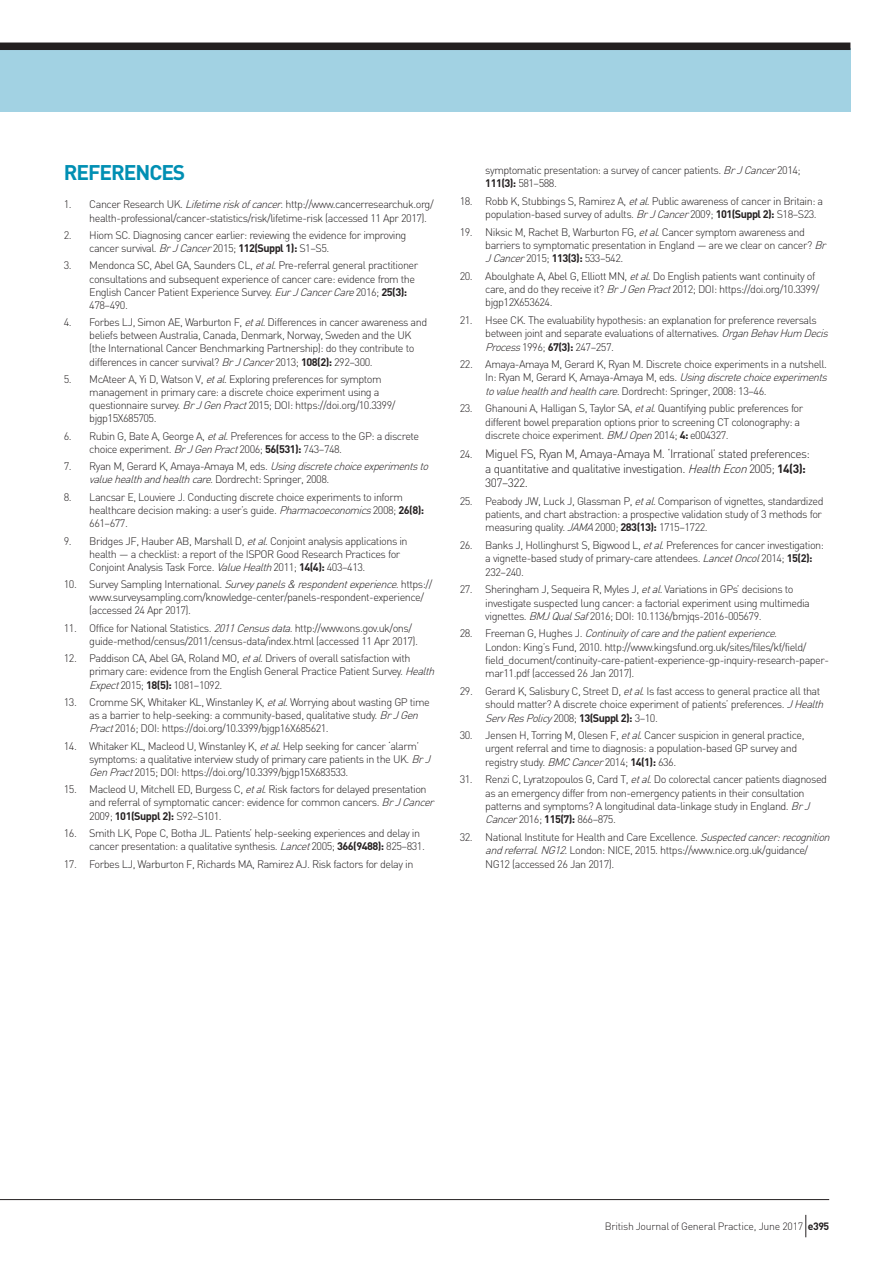
<style>
.page{position:relative;width:893px;height:1263px;background:#fff}
.page>*{position:absolute;margin:0;border:0;box-sizing:border-box;transform-origin:0 0}
.t1{font:700 21px "DIN";letter-spacing:-.05em;color:#008fb3}
.t2{font:300 12px/14.7px "DIN";letter-spacing:-.045em;color:#231f20}
.t3{font:300 10.8px/13.4px "DIN";letter-spacing:-.045em;color:#231f20}
.t4{font:300 10.5px "DIN";letter-spacing:-.025em;color:#231f20}
.s1{font-style:italic}
.s2{font-weight:700}
.s3{font-size:10.8px}
</style>
<div class="page">
<div style="left:0;top:48px;width:850px;height:64px;background:#a2d2e3"></div>
<div style="left:0;top:43px;width:850px;height:7px;background:#231f20"></div>
<hr style="left:0;top:1199px;width:829px;height:1px;background:#231f20">
<svg style="left:805px;top:1215px;width:1px;height:22px"></svg>
<h1 class="t1" style="left:64px;top:159px;width:123px">REFERENCES</h1>
<p class="t3" style="left:89px;top:198px;width:346px;text-indent:-26px">1. Cancer Research UK. <span class="s1">Lifetimeriskofcancer</span>. http://www.cancerresearchuk.org/ health-professional/cancer-statistics/risk/lifetime-risk (accessed 11 Apr 2017).</p>
<p class="t3" style="left:89px;top:228px;width:319px;text-indent:-26px">2. Hiom SC. Diagnosing cancer earlier: reviewing the evidence for improving cancer survival. <span class="s1">BrJCancer</span>2015; <span class="s2">112(Suppl 1):</span> S1–S5.</p>
<p class="t3" style="left:89px;top:259px;width:330px;text-indent:-26px">3. Mendonca SC, Abel GA, Saunders CL, <span class="s1">etal</span>. Pre-referral general practitioner consultations and subsequent experience of cancer care: evidence from the English Cancer Patient Experience Survey. <span class="s1">EurJCancerCare</span>2016; <span class="s2">25(3):<br></span>478–490.</p>
<p class="t3" style="left:89px;top:316px;width:339px;text-indent:-26px">4. Forbes LJ, Simon AE, Warburton F, <span class="s1">etal</span>. Differences in cancer awareness and beliefs between Australia, Canada, Denmark, Norway, Sweden and the UK (the International Cancer Benchmarking Partnership): do they contribute to differences in cancer survival? <span class="s1">BrJCancer</span>2013; <span class="s2">108(2):</span> 292–300.</p>
<p class="t3" style="left:89px;top:372px;width:308px;text-indent:-26px">5. McAteer A, Yi D, Watson V, <span class="s1">etal</span>. Exploring preferences for symptom management in primary care: a discrete choice experiment using a questionnaire survey. <span class="s1">BrJGenPract</span>2015; DOI: https://doi.org/10.3399/ bjgp15X685705.</p>
<p class="t3" style="left:89px;top:429px;width:331px;text-indent:-26px">6. Rubin G, Bate A, George A, <span class="s1">etal</span>. Preferences for access to the GP: a discrete choice experiment. <span class="s1">BrJGenPract</span>2006; <span class="s2">56(531):</span> 743–748.</p>
<p class="t3" style="left:89px;top:460px;width:344px;text-indent:-26px">7 . R y a n M , G e ra rd K , A m a y a - A m a y a M , e d s . <span class="s1">Usingdiscretechoiceexperimentsto valuehealthandhealthcare.</span>Dordrecht: Springer, 2008.</p>
<p class="t3" style="left:89px;top:490px;width:336px;text-indent:-26px">8. Lancsar E, Louviere J. Conducting discrete choice experiments to inform healthcare decision making: a user’s guide. <span class="s1">Pharmacoeconomics</span>2008; <span class="s2">26(8):<br></span>661–677.</p>
<p class="t3" style="left:89px;top:534px;width:320px;text-indent:-26px">9. Bridges JF, Hauber AB, Marshall D, <span class="s1">etal</span>. Conjoint analysis applications in health — a checklist: a report of the ISPOR Good Research Practices for<br>Conjoint Analysis Task Force. <span class="s1">ValueHealth</span>2011; <span class="s2">14(4):</span> 403–413.</p>
<p class="t3" style="left:89px;top:578px;width:345px;text-indent:-26px">10. Survey Sampling International. <span class="s1">Surveypanels&amp; respondentexperience.</span>https:// www.surveysampling.com/knowledge-center/panels-respondent-experience/ (accessed 24 Apr 2017).</p>
<p class="t3" style="left:89px;top:621px;width:334px;text-indent:-26px">11. Office for National Statistics. <span class="s1">2011Censusdata</span>. http://www.ons.gov.uk/ons/ guide-method/census/2011/census-data/index.html (accessed 11 Apr 2017)<span class="s1">.</span></p>
<p class="t3" style="left:89px;top:652px;width:350px;text-indent:-26px">12. Paddison CA, Abel GA, Roland MO, <span class="s1">etal</span>. Drivers of overall satisfaction with primary care: evidence from the English General Practice Patient Survey. <span class="s1">Health<br>Expect</span>2015; <span class="s2">18(5):</span> 1081–1092.</p>
<p class="t3" style="left:89px;top:695px;width:342px;text-indent:-26px">13. Cromme SK, Whitaker KL, Winstanley K, <span class="s1">etal</span>. Worrying about wasting GP time as a barrier to help-seeking: a community-based, qualitative study. <span class="s1">BrJGen<br>Pract</span>2016; DOI: https://doi.org/10.3399/bjgp16X685621.</p>
<p class="t3" style="left:89px;top:739px;width:346px;text-indent:-26px">14. Whitaker KL, Macleod U, Winstanley K, <span class="s1">etal</span>. Help seeking for cancer ‘alarm’ symptoms: a qualitative interview study of primary care patients in the UK. <span class="s1">BrJ<br>GenPract</span>2015; DOI: https://doi.org/10.3399/bjgp15X683533.</p>
<p class="t3" style="left:89px;top:783px;width:349px;text-indent:-26px">15. Macleod U, Mitchell ED, Burgess C, <span class="s1">etal</span>. Risk factors for delayed presentation and referral of symptomatic cancer: evidence for common cancers. <span class="s1">BrJCancer<br></span>2009; <span class="s2">101(Suppl 2):</span> S92–S101.</p>
<p class="t3" style="left:89px;top:826px;width:337px;text-indent:-26px">16. Smith LK, Pope C, Botha JL. Patients’ help-seeking experiences and delay in cancer presentation: a qualitative synthesis. <span class="s1">Lancet</span>2005; <span class="s2">366(9488):</span> 825–831.</p>
<p class="t3" style="left:64px;top:857px;width:351px">17. Forbes LJ, Warburton F, Richards MA, Ramirez AJ. Risk factors for delay in</p>
<p class="t3" style="left:485px;top:163px;width:317px">symptomatic presentation: a survey of cancer patients. <span class="s1">BrJCancer</span>2014;<br><span class="s2">111(3):</span> 581–588.</p>
<p class="t3" style="left:485px;top:194px;width:339px;text-indent:-26px">18. Robb K, Stubbings S, Ramirez A, <span class="s1">etal</span>. Public awareness of cancer in Britain: a population-based survey of adults. <span class="s1">BrJCancer</span>2009; <span class="s2">101(Suppl 2):</span> S18–S23.</p>
<p class="t3" style="left:485px;top:225px;width:345px;text-indent:-26px">19. Niksic M, Rachet B, Warburton FG, <span class="s1">etal</span>. Cancer symptom awareness and barriers to symptomatic presentation in England — are we clear on cancer? <span class="s1">Br<br>JCancer</span>2015; <span class="s2">113(3):</span> 533–542.</p>
<p class="t3" style="left:485px;top:269px;width:336px;text-indent:-26px">20. Aboulghate A, Abel G, Elliott MN, <span class="s1">etal</span>. Do English patients want continuity of care, and do they receive it? <span class="s1">BrJGenPract</span>2012; DOI: https://doi.org/10.3399/ bjgp12X653624.</p>
<p class="t3" style="left:485px;top:313px;width:348px;text-indent:-26px">21. Hsee CK. The evaluability hypothesis: an explanation for preference reversals between joint and separate evaluations of alternatives. <span class="s1">OrganBehavHum Decis<br>Process</span>1996; <span class="s2">67(3):</span> 247–257.</p>
<p class="t3" style="left:485px;top:357px;width:347px;text-indent:-26px">22. Amaya-Amaya M, Gerard K, Ryan M. Discrete choice experiments in a nutshell.<br>I n : R ya n M , G e ra rd K , A m a ya - A m a ya M , e d s . <span class="s1">Usingdiscretechoiceexperiments tovaluehealthandhealthcare.</span>Dordrecht: Springer, 2008: 13–46.</p>
<p class="t3" style="left:485px;top:402px;width:319px;text-indent:-26px">23. Ghanouni A, Halligan S, Taylor SA, <span class="s1">etal</span>. Quantifying public preferences for different bowel preparation options prior to screening CT colonography: a discrete choice experiment. <span class="s1">BMJOpen</span>2014; <span class="s2">4:</span> e004327.</p>
<p class="t2" style="left:485px;top:446px;width:326px;text-indent:-26px"><span class="s3">24.</span> Miguel FS, Ryan M, Amaya-Amaya M. ‘Irrational’ stated preferences: a quantitative and qualitative investigation. <span class="s1">HealthEcon</span>2005; <span class="s2">14(3):<br></span>307–322.</p>
<p class="t3" style="left:485px;top:494px;width:340px;text-indent:-26px">25. Peabody JW, Luck J, Glassman P, <span class="s1">etal</span>. Comparison of vignettes, standardized patients, and chart abstraction: a prospective validation study of 3 methods for measuring quality. <span class="s1">JAMA</span>2000; <span class="s2">283(13):</span> 1715–1722.</p>
<p class="t3" style="left:485px;top:538px;width:340px;text-indent:-26px">26. Banks J, Hollinghurst S, Bigwood L, <span class="s1">etal</span>. Preferences for cancer investigation: a vignette-based study of primary-care attendees. <span class="s1">LancetOncol</span>2014; <span class="s2">15(2):<br></span>232–240.</p>
<p class="t3" style="left:485px;top:582px;width:326px;text-indent:-26px">27. Sheringham J, Sequeira R, Myles J, <span class="s1">etal</span>. Variations in GPs’ decisions to investigate suspected lung cancer: a factorial experiment using multimedia vignettes. <span class="s1">BMJQualSaf</span>2016; DOI: 10.1136/bmjqs-2016-005679.</p>
<p class="t3" style="left:485px;top:627px;width:345px;text-indent:-26px">2 8 . F re e m a n G , H u g h e s J . <span class="s1">Continuityofcareandthepatientexperience</span>.<br>London: King’s Fund, 2010. http://www.kingsfund.org.uk/sites/files/kf/field/ field_document/continuity-care-patient-experience-gp-inquiry-research-paper&shy;mar11.pdf (accessed 26 Jan 2017).</p>
<p class="t3" style="left:485px;top:684px;width:343px;text-indent:-26px">29. Gerard K, Salisbury C, Street D, <span class="s1">etal</span>. Is fast access to general practice all that should matter? A discrete choice experiment of patients’ preferences. <span class="s1">JHealth<br>ServResPolicy</span>2008; <span class="s2">13(Suppl 2):</span> 3–10.</p>
<p class="t3" style="left:485px;top:728px;width:321px;text-indent:-26px">30. Jensen H, Torring M, Olesen F, <span class="s1">etal</span>. Cancer suspicion in general practice, urgent referral and time to diagnosis: a population-based GP survey and registry study. <span class="s1">BMCCancer</span>2014; <span class="s2">14(1):</span> 636.</p>
<p class="t3" style="left:485px;top:773px;width:343px;text-indent:-26px">31. Renzi C, Lyratzopoulos G, Card T, <span class="s1">etal</span>. Do colorectal cancer patients diagnosed as an emergency differ from non-emergency patients in their consultation patterns and symptoms? A longitudinal data-linkage study in England. <span class="s1">BrJ Cancer</span>2016; <span class="s2">115(7):</span> 866–875.</p>
<p class="t3" style="left:485px;top:830px;width:349px;text-indent:-26px">32. National Institute for Health and Care Excellence. <span class="s1">Suspectedcancer:recognition andreferral.NG12.</span>London: NICE, 2015. https://www.nice.org.uk/guidance/<br>NG12 (accessed 26 Jan 2017).</p>
<p class="t4" style="left:605px;top:1219px;width:226px">British Journal of General Practice, June 2017 <span class="s2">e395</span></p>
</div>
